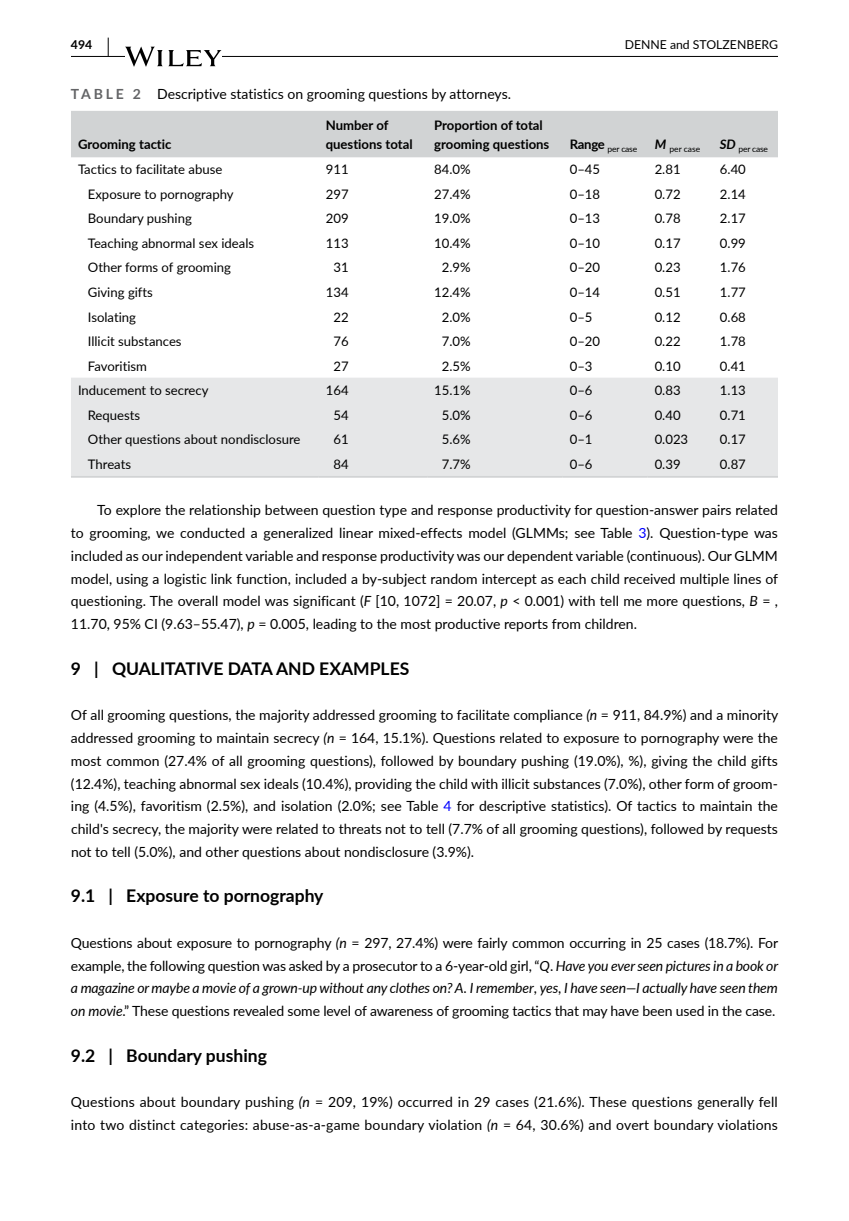
<style>
.page{position:relative;width:849px;height:1221px;background:#fff}
.page>*{position:absolute;margin:0;border:0;box-sizing:border-box;transform-origin:0 0}
.t1{font:700 17.5px "Lato";color:#000}
.t2{font:14px/22.8px "Lato";color:#000;text-align:justify}
.t3{font:13.12px "Lato";color:#000}
.t4{font:700 13.12px/18.4px "Lato";color:#000}
.t5{font:12.25px "Lato";color:#000}
.t6{font:700 12.25px "Lato";color:#000}
.t7{font:8.58px "Lato";letter-spacing:-.02em;color:#000}
.s1{font-weight:700;color:#636466}
.s2{color:#00f}
.s3{font-style:italic}
</style>
<div class="page">
<hr style="left:71px;top:56px;width:706px;height:1px;background:#000">
<svg style="left:125px;top:47px;width:96px;height:20px"></svg>
<svg style="left:108px;top:38px;width:1px;height:18px"></svg>
<div style="left:71px;top:111px;width:706px;height:46px;background:#d1d3d4"></div>
<div style="left:71px;top:378px;width:706px;height:98px;background:#e6e7e8"></div>
<hr style="left:71px;top:476px;width:248px;height:1px;background:#d1d3d4">
<hr style="left:319px;top:476px;width:108px;height:1px;background:#d1d3d4">
<hr style="left:427px;top:476px;width:135px;height:1px;background:#d1d3d4">
<hr style="left:562px;top:476px;width:85px;height:1px;background:#d1d3d4">
<hr style="left:647px;top:476px;width:65px;height:1px;background:#d1d3d4">
<hr style="left:712px;top:476px;width:65px;height:1px;background:#d1d3d4">
<p class="t6" style="left:71px;top:36px;width:23px">494</p>
<p class="t5" style="left:624px;top:36px;width:155px">DENNE and STOLZENBERG</p>
<p class="t2" style="left:71px;top:82px;width:441px"><span class="s1">TA B L E 2</span> Descriptive statistics on grooming questions by attorneys.</p>
<p class="t4" style="left:78px;top:134px;width:95px">Grooming tactic</p>
<p class="t4" style="left:326px;top:116px;width:88px">Number of questions total</p>
<p class="t4" style="left:434px;top:116px;width:117px">Proportion of total grooming questions</p>
<p class="t7" style="left:569px;top:143px;width:69px"><sup>Range</sup> per case</p>
<p class="t7" style="left:654px;top:143px;width:47px"><sup>M</sup> per case</p>
<p class="t7" style="left:719px;top:143px;width:50px"><sup>SD</sup> per case</p>
<p class="t3" style="left:78px;top:160px;width:146px">Tactics to facilitate abuse</p>
<p class="t3" style="left:326px;top:160px;width:24px">911</p>
<p class="t3" style="left:434px;top:160px;width:38px">84.0%</p>
<p class="t3" style="left:569px;top:160px;width:32px">0–45</p>
<p class="t3" style="left:654px;top:160px;width:27px">2.81</p>
<p class="t3" style="left:719px;top:160px;width:27px">6.40</p>
<p class="t3" style="left:88px;top:184px;width:147px">Exposure to pornography</p>
<p class="t3" style="left:326px;top:184px;width:24px">297</p>
<p class="t3" style="left:434px;top:184px;width:38px">27.4%</p>
<p class="t3" style="left:569px;top:184px;width:32px">0–18</p>
<p class="t3" style="left:654px;top:184px;width:27px">0.72</p>
<p class="t3" style="left:719px;top:184px;width:27px">2.14</p>
<p class="t3" style="left:88px;top:209px;width:105px">Boundary pushing</p>
<p class="t3" style="left:326px;top:209px;width:24px">209</p>
<p class="t3" style="left:434px;top:209px;width:38px">19.0%</p>
<p class="t3" style="left:569px;top:209px;width:32px">0–13</p>
<p class="t3" style="left:654px;top:209px;width:27px">0.78</p>
<p class="t3" style="left:719px;top:209px;width:27px">2.17</p>
<p class="t3" style="left:88px;top:233px;width:168px">Teaching abnormal sex ideals</p>
<p class="t3" style="left:326px;top:233px;width:24px">113</p>
<p class="t3" style="left:434px;top:233px;width:38px">10.4%</p>
<p class="t3" style="left:569px;top:233px;width:32px">0–10</p>
<p class="t3" style="left:654px;top:233px;width:27px">0.17</p>
<p class="t3" style="left:719px;top:233px;width:27px">0.99</p>
<p class="t3" style="left:88px;top:258px;width:145px">Other forms of grooming</p>
<p class="t3" style="left:333px;top:258px;width:17px">31</p>
<p class="t3" style="left:441px;top:258px;width:30px">2.9%</p>
<p class="t3" style="left:569px;top:258px;width:32px">0–20</p>
<p class="t3" style="left:654px;top:258px;width:27px">0.23</p>
<p class="t3" style="left:719px;top:258px;width:27px">1.76</p>
<p class="t3" style="left:88px;top:283px;width:67px">Giving gifts</p>
<p class="t3" style="left:326px;top:283px;width:24px">134</p>
<p class="t3" style="left:434px;top:283px;width:38px">12.4%</p>
<p class="t3" style="left:569px;top:283px;width:32px">0–14</p>
<p class="t3" style="left:654px;top:283px;width:27px">0.51</p>
<p class="t3" style="left:719px;top:283px;width:27px">1.77</p>
<p class="t3" style="left:88px;top:307px;width:50px">Isolating</p>
<p class="t3" style="left:333px;top:307px;width:17px">22</p>
<p class="t3" style="left:441px;top:307px;width:30px">2.0%</p>
<p class="t3" style="left:569px;top:307px;width:24px">0–5</p>
<p class="t3" style="left:654px;top:307px;width:27px">0.12</p>
<p class="t3" style="left:719px;top:307px;width:27px">0.68</p>
<p class="t3" style="left:88px;top:332px;width:95px">Illicit substances</p>
<p class="t3" style="left:333px;top:332px;width:17px">76</p>
<p class="t3" style="left:441px;top:332px;width:30px">7.0%</p>
<p class="t3" style="left:569px;top:332px;width:32px">0–20</p>
<p class="t3" style="left:654px;top:332px;width:27px">0.22</p>
<p class="t3" style="left:719px;top:332px;width:27px">1.78</p>
<p class="t3" style="left:88px;top:356px;width:61px">Favoritism</p>
<p class="t3" style="left:333px;top:356px;width:17px">27</p>
<p class="t3" style="left:441px;top:356px;width:30px">2.5%</p>
<p class="t3" style="left:569px;top:356px;width:24px">0–3</p>
<p class="t3" style="left:654px;top:356px;width:27px">0.10</p>
<p class="t3" style="left:719px;top:356px;width:27px">0.41</p>
<p class="t3" style="left:78px;top:381px;width:132px">Inducement to secrecy</p>
<p class="t3" style="left:326px;top:381px;width:24px">164</p>
<p class="t3" style="left:434px;top:381px;width:38px">15.1%</p>
<p class="t3" style="left:569px;top:381px;width:24px">0–6</p>
<p class="t3" style="left:654px;top:381px;width:27px">0.83</p>
<p class="t3" style="left:719px;top:381px;width:27px">1.13</p>
<p class="t3" style="left:88px;top:405px;width:54px">Requests</p>
<p class="t3" style="left:333px;top:405px;width:17px">54</p>
<p class="t3" style="left:441px;top:405px;width:30px">5.0%</p>
<p class="t3" style="left:569px;top:405px;width:24px">0–6</p>
<p class="t3" style="left:654px;top:405px;width:27px">0.40</p>
<p class="t3" style="left:719px;top:405px;width:27px">0.71</p>
<p class="t3" style="left:88px;top:430px;width:214px">Other questions about nondisclosure</p>
<p class="t3" style="left:333px;top:430px;width:17px">61</p>
<p class="t3" style="left:441px;top:430px;width:30px">5.6%</p>
<p class="t3" style="left:569px;top:430px;width:24px">0–1</p>
<p class="t3" style="left:654px;top:430px;width:35px">0.023</p>
<p class="t3" style="left:719px;top:430px;width:27px">0.17</p>
<p class="t3" style="left:88px;top:455px;width:45px">Threats</p>
<p class="t3" style="left:333px;top:455px;width:17px">84</p>
<p class="t3" style="left:441px;top:455px;width:30px">7.7%</p>
<p class="t3" style="left:569px;top:455px;width:24px">0–6</p>
<p class="t3" style="left:654px;top:455px;width:27px">0.39</p>
<p class="t3" style="left:719px;top:455px;width:27px">0.87</p>
<p class="t2" style="left:71px;top:498px;width:708px;text-indent:26px">To explore the relationship between question type and response productivity for question-answer pairs related to grooming, we conducted a generalized linear mixed-effects model (GLMMs; see Table <span class="s2">3</span>). Question-type was included as our independent variable and response productivity was our dependent variable (continuous). Our GLMM model, using a logistic link function, included a by-subject random intercept as each child received multiple lines of questioning. The overall model was significant (<span class="s3">F</span> [10, 1072] = 20.07, <span class="s3">p</span> &lt; 0.001) with tell me more questions, <span class="s3">B</span> = , 11.70, 95% CI (9.63–55.47), <span class="s3">p</span> = 0.005, leading to the most productive reports from children.</p>
<p class="t1" style="left:71px;top:655px;width:340px">9 | QUALITATIVE DATA AND EXAMPLES</p>
<p class="t2" style="left:71px;top:703px;width:708px">Of all grooming questions, the majority addressed grooming to facilitate compliance <span class="s3">(n</span> = 911, 84.9%) and a minority addressed grooming to maintain secrecy <span class="s3">(n</span> = 164, 15.1%). Questions related to exposure to pornography were the most common (27.4% of all grooming questions), followed by boundary pushing (19.0%), %), giving the child gifts (12.4%), teaching abnormal sex ideals (10.4%), providing the child with illicit substances (7.0%), other form of groom&shy;ing (4.5%), favoritism (2.5%), and isolation (2.0%; see Table <span class="s2">4</span> for descriptive statistics). Of tactics to maintain the child's secrecy, the majority were related to threats not to tell (7.7% of all grooming questions), followed by requests not to tell (5.0%), and other questions about nondisclosure (3.9%).</p>
<p class="t1" style="left:71px;top:883px;width:254px">9.1 | Exposure to pornography</p>
<p class="t2" style="left:71px;top:930px;width:708px">Questions about exposure to pornography <span class="s3">(n</span> = 297, 27.4%) were fairly common occurring in 25 cases (18.7%). For example, the following question was asked by a prosecutor to a 6-year-old girl, “<span class="s3">Q</span>. <span class="s3">Have you ever seen pictures in a book or a magazine or maybe a movie of a grown-up without any clothes on? A</span>. <span class="s3">I remember</span>, <span class="s3">yes</span>, <span class="s3">I have seen—I actually have seen them on movie</span>.” These questions revealed some level of awareness of grooming tactics that may have been used in the case.</p>
<p class="t1" style="left:71px;top:1042px;width:197px">9.2 | Boundary pushing</p>
<p class="t2" style="left:71px;top:1090px;width:708px">Questions about boundary pushing <span class="s3">(n</span> = 209, 19%) occurred in 29 cases (21.6%). These questions generally fell into two distinct categories: abuse-as-a-game boundary violation <span class="s3">(n</span> = 64, 30.6%) and overt boundary violations</p>
</div>
